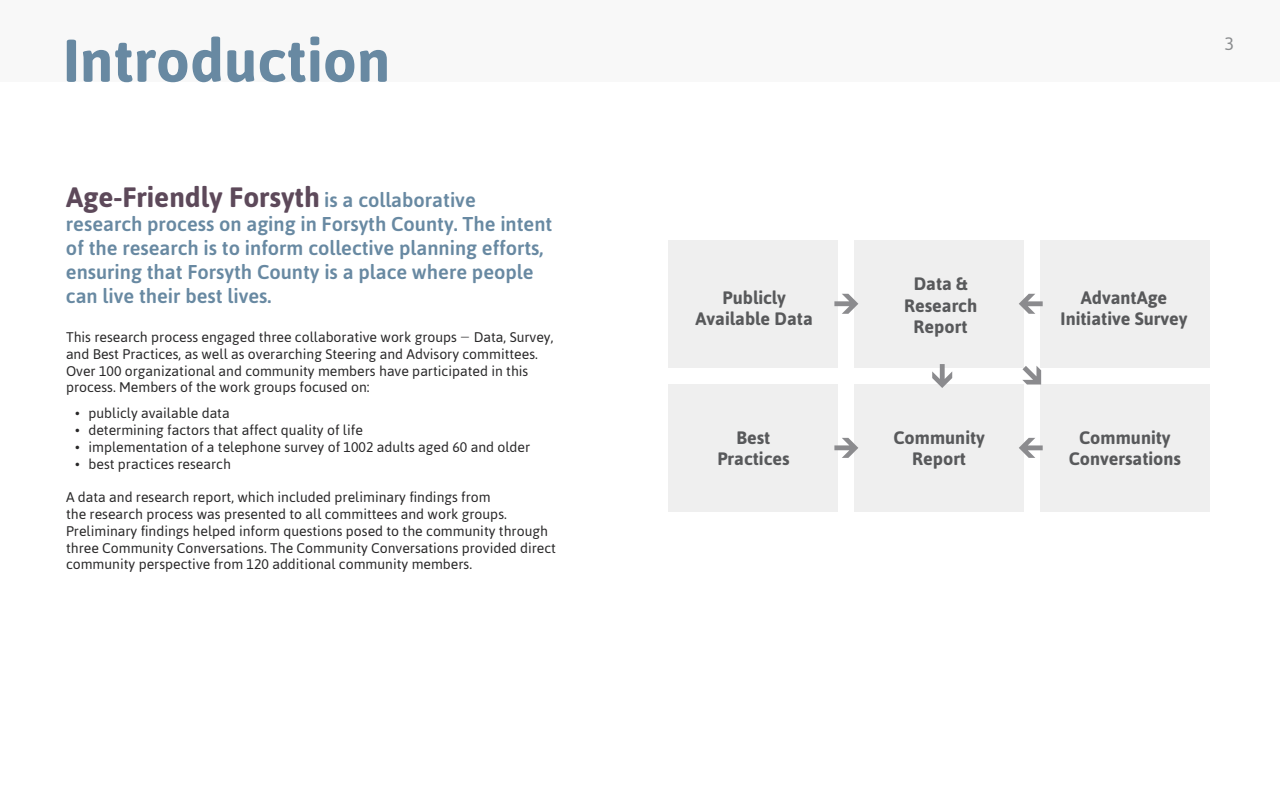
<style>
.page{position:relative;width:1280px;height:800px;background:#fff}
.page>*{position:absolute;margin:0;border:0;box-sizing:border-box;transform-origin:0 0}
.t1{font:700 60px "Asap";color:#6889a2}
.t2{font:700 28px "Asap";color:#5d495a}
.t3{font:500 20px/24px "Asap";color:#6889a2}
.t4{font:700 18px/21.6px "Asap";color:#58595b;text-align:center}
.t5{font:18px "Asap";color:#8a8c8e}
.t6{font:14px/16.8px "Asap";color:#292829}
.s1{font-weight:500;font-size:20px;color:#6889a2}
.s2{font-family:"Corbert"}
</style>
<div class="page">
<div style="left:0;top:0;width:1280px;height:82px;background:#f8f8f8"></div>
<div style="left:669px;top:240px;width:169px;height:127px;background:#efefef"></div>
<div style="left:669px;top:384px;width:169px;height:127px;background:#efefef"></div>
<div style="left:854px;top:240px;width:170px;height:127px;background:#efefef"></div>
<div style="left:854px;top:384px;width:170px;height:127px;background:#efefef"></div>
<div style="left:1040px;top:240px;width:169px;height:127px;background:#efefef"></div>
<div style="left:1040px;top:384px;width:169px;height:127px;background:#efefef"></div>
<svg style="left:834px;top:294px;width:24px;height:20px"></svg>
<svg style="left:1019px;top:294px;width:24px;height:20px"></svg>
<svg style="left:834px;top:438px;width:24px;height:20px"></svg>
<svg style="left:1019px;top:438px;width:24px;height:20px"></svg>
<svg style="left:932px;top:364px;width:20px;height:24px"></svg>
<svg style="left:1022px;top:366px;width:19px;height:19px"></svg>
<h1 class="t1" style="left:63px;top:20px;width:329px">Introduction</h1>
<h2 class="t2" style="left:66px;top:178px;width:411px">Age-Friendly Forsyth <span class="s1">is a collaborative</span></h2>
<h3 class="t3" style="left:66px;top:211px;width:488px">research process on aging in Forsyth County. The intent of the research is to inform collective planning efforts, ensuring that Forsyth County is a place where people can live their best lives.</h3>
<p class="t6" style="left:66px;top:328px;width:489px">This research process engaged three collaborative work groups <span class="s2">—</span> Data, Survey, and Best Practices, as well as overarching Steering and Advisory committees.<br>Over 100 organizational and community members have participated in this process. Members of the work groups focused on:</p>
<p class="t6" style="left:75px;top:404px;width:156px">• publicly available data</p>
<p class="t6" style="left:75px;top:421px;width:289px">• determining factors that affect quality of life</p>
<p class="t6" style="left:75px;top:438px;width:457px">• implementation of a telephone survey of 1002 adults aged 60 and older</p>
<p class="t6" style="left:75px;top:455px;width:157px">• best practices research</p>
<p class="t6" style="left:66px;top:488px;width:492px">A data and research report, which included preliminary findings from<br>the research process was presented to all committees and work groups.<br>Preliminary findings helped inform questions posed to the community through three Community Conversations. The Community Conversations provided direct community perspective from 120 additional community members.</p>
<p class="t5" style="left:1224px;top:32px;width:11px">3</p>
<p class="t4" style="left:696px;top:286px;width:119px">Publicly<br>Available Data</p>
<p class="t4" style="left:717px;top:426px;width:74px">Best<br>Practices</p>
<p class="t4" style="left:904px;top:272px;width:75px">Data &amp;<br>Research<br>Report</p>
<p class="t4" style="left:893px;top:426px;width:93px">Community<br>Report</p>
<p class="t4" style="left:1061px;top:286px;width:128px">AdvantAge<br>Initiative Survey</p>
<p class="t4" style="left:1069px;top:426px;width:114px">Community<br>Conversations</p>
</div>
